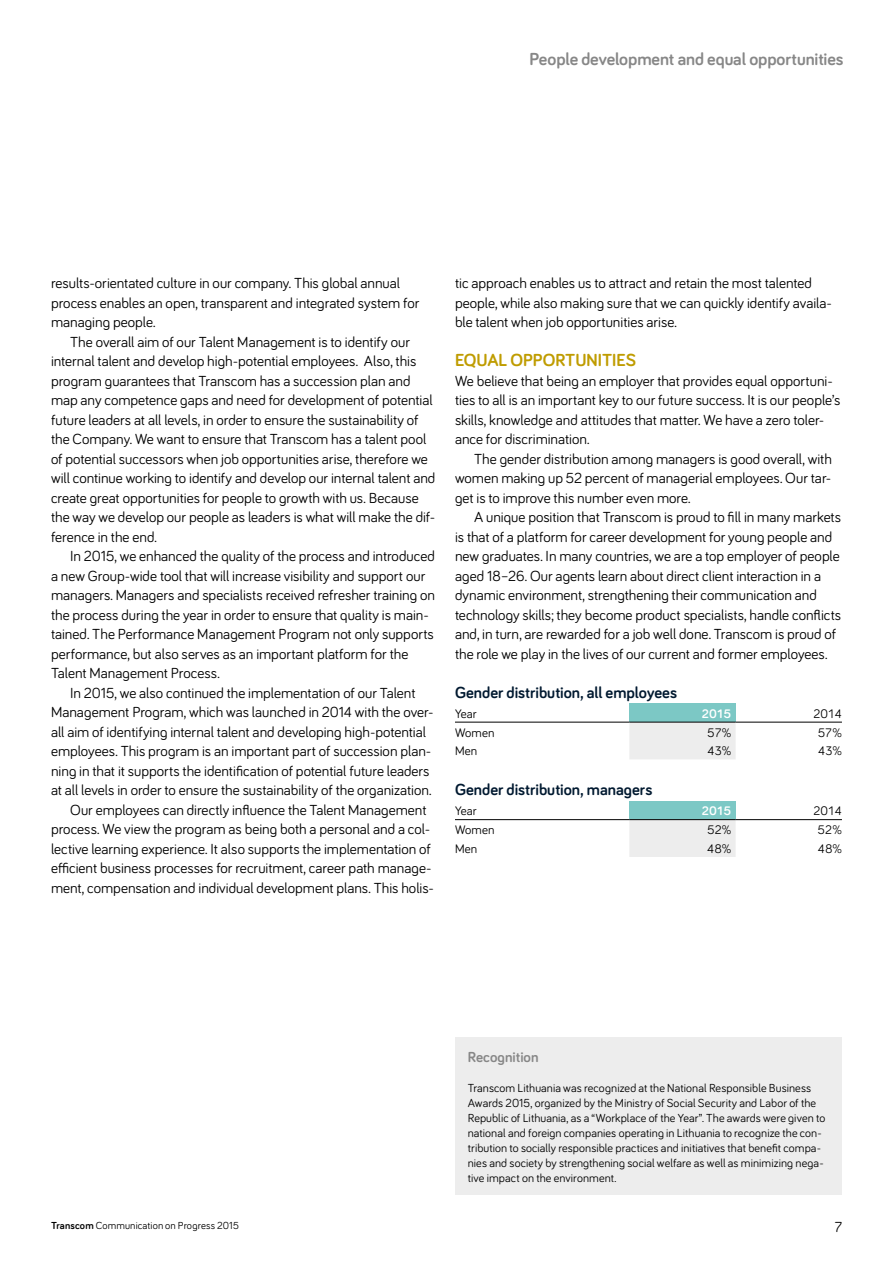
<style>
.page{position:relative;width:893px;height:1263px;background:#fff}
.page>*{position:absolute;margin:0;border:0;box-sizing:border-box;transform-origin:0 0}
.t1{font:700 18px "Bariol";letter-spacing:-.005em;color:#878787}
.t2{font:700 18px "Bariol";letter-spacing:-.005em;color:#bf9c00}
.t3{font:700 16.5px "Bariol";color:#001930}
.t4{font:15px/19.5px "Bariol";color:#000}
.t5{font:700 15px "Bariol";letter-spacing:.005em;color:#878787}
.t6{font:12.75px "Bariol";letter-spacing:-.005em;color:#000}
.t7{font:700 12.75px "Bariol";letter-spacing:-.015em;color:#fff}
.t8{font:12px/15px "Bariol";letter-spacing:.01em;color:#000}
.t9{font:10.5px "Bariol";letter-spacing:.015em;color:#000}
.s1{font-weight:700}
</style>
<div class="page">
<div style="left:629px;top:704px;width:107px;height:18px;background:#7cc8c5"></div>
<div style="left:629px;top:723px;width:107px;height:36px;background:#ededed"></div>
<hr style="left:455px;top:722px;width:174px;height:1px;background:#000">
<hr style="left:629px;top:722px;width:107px;height:1px;background:#000">
<hr style="left:736px;top:722px;width:106px;height:1px;background:#000">
<div style="left:629px;top:801px;width:107px;height:19px;background:#7cc8c5"></div>
<div style="left:629px;top:820px;width:107px;height:37px;background:#ededed"></div>
<hr style="left:455px;top:819px;width:174px;height:1px;background:#000">
<hr style="left:629px;top:819px;width:107px;height:1px;background:#000">
<hr style="left:736px;top:819px;width:106px;height:1px;background:#000">
<div style="left:455px;top:1037px;width:387px;height:158px;background:#ededed"></div>
<p class="t1" style="left:529px;top:47px;width:316px">People development and equal opportunities</p>
<p class="t4" style="left:51px;top:273px;width:370px">results-orientated culture in our company. This global annual process enables an open, transparent and integrated system for managing people.</p>
<p class="t4" style="left:51px;top:331px;width:386px;text-indent:19px">The overall aim of our Talent Management is to identify our internal talent and develop high-potential employees. Also, this program guarantees that Transcom has a succession plan and map any competence gaps and need for development of potential future leaders at all levels, in order to ensure the sustainability of the Company. We want to ensure that Transcom has a talent pool of potential successors when job opportunities arise, therefore we will continue working to identify and develop our internal talent and create great opportunities for people to growth with us. Because the way we develop our people as leaders is what will make the dif&shy;ference in the end.</p>
<p class="t4" style="left:51px;top:546px;width:386px;text-indent:19px">In 2015, we enhanced the quality of the process and introduced a new Group-wide tool that will increase visibility and support our managers. Managers and specialists received refresher training on the process during the year in order to ensure that quality is main&shy;tained. The Performance Management Program not only supports performance, but also serves as an important platform for the Talent Management Process.</p>
<p class="t4" style="left:70px;top:682px;width:347px">In 2015, we also continued the implementation of our Talent</p>
<p class="t4" style="left:51px;top:702px;width:384px">Management Program, which was launched in 2014 with the over-</p>
<p class="t4" style="left:51px;top:721px;width:376px">all aim of identifying internal talent and developing high-potential</p>
<p class="t4" style="left:51px;top:741px;width:382px">employees. This program is an important part of succession plan-</p>
<p class="t4" style="left:51px;top:760px;width:380px">ning in that it supports the identification of potential future leaders</p>
<p class="t4" style="left:51px;top:780px;width:382px">at all levels in order to ensure the sustainability of the organization.</p>
<p class="t4" style="left:70px;top:799px;width:358px">Our employees can directly influence the Talent Management</p>
<p class="t4" style="left:51px;top:819px;width:381px">process. We view the program as being both a personal and a col-</p>
<p class="t4" style="left:51px;top:838px;width:381px">lective learning experience. It also supports the implementation of</p>
<p class="t4" style="left:51px;top:858px;width:382px">efficient business processes for recruitment, career path manage-</p>
<p class="t4" style="left:51px;top:877px;width:384px">ment, compensation and individual development plans. This holis-</p>
<p class="t4" style="left:455px;top:273px;width:378px">tic approach enables us to attract and retain the most talented people, while also making sure that we can quickly identify availa&shy;ble talent when job opportunities arise.</p>
<p class="t2" style="left:455px;top:348px;width:182px">EQUAL OPPORTUNITIES</p>
<p class="t4" style="left:455px;top:370px;width:387px">We believe that being an employer that provides equal opportuni&shy;ties to all is an important key to our future success. It is our people’s skills, knowledge and attitudes that matter. We have a zero toler&shy;ance for discrimination.</p>
<p class="t4" style="left:455px;top:448px;width:378px;text-align:justify;text-indent:19px">The gender distribution among managers is good overall, with women making up 52 percent of managerial employees. Our tar&shy;get is to improve this number even more.</p>
<p class="t4" style="left:455px;top:507px;width:388px;text-indent:19px">A unique position that Transcom is proud to fill in many markets is that of a platform for career development for young people and new graduates. In many countries, we are a top employer of people aged 18–26. Our agents learn about direct client interaction in a dynamic environment, strengthening their communication and technology skills; they become product specialists, handle conflicts and, in turn, are rewarded for a job well done. Transcom is proud of the role we play in the lives of our current and former employees.</p>
<p class="t3" style="left:455px;top:681px;width:224px">Gender distribution, all employees</p>
<p class="t6" style="left:455px;top:705px;width:23px">Year</p>
<p class="t7" style="left:702px;top:705px;width:31px">2015</p>
<p class="t6" style="left:813px;top:705px;width:30px">2014</p>
<p class="t6" style="left:455px;top:724px;width:41px">Women</p>
<p class="t6" style="left:707px;top:724px;width:26px">57%</p>
<p class="t6" style="left:818px;top:724px;width:26px">57%</p>
<p class="t6" style="left:455px;top:742px;width:24px">Men</p>
<p class="t6" style="left:707px;top:742px;width:26px">43%</p>
<p class="t6" style="left:818px;top:742px;width:26px">43%</p>
<p class="t3" style="left:455px;top:778px;width:199px">Gender distribution, managers</p>
<p class="t6" style="left:455px;top:802px;width:23px">Year</p>
<p class="t7" style="left:702px;top:802px;width:31px">2015</p>
<p class="t6" style="left:813px;top:802px;width:30px">2014</p>
<p class="t6" style="left:455px;top:821px;width:41px">Women</p>
<p class="t6" style="left:707px;top:821px;width:26px">52%</p>
<p class="t6" style="left:818px;top:821px;width:26px">52%</p>
<p class="t6" style="left:455px;top:840px;width:24px">Men</p>
<p class="t6" style="left:707px;top:840px;width:26px">48%</p>
<p class="t6" style="left:817px;top:840px;width:26px">48%</p>
<p class="t5" style="left:468px;top:1047px;width:72px">Recognition</p>
<p class="t8" style="left:468px;top:1080px;width:359px">Transcom Lithuania was recognized at the National Responsible Business Awards 2015, organized by the Ministry of Social Security and Labor of the Republic of Lithuania, as a “Workplace of the Year”. The awards were given to national and foreign companies operating in Lithuania to recognize the con&shy;tribution to socially responsible practices and initiatives that benefit compa&shy;nies and society by strengthening social welfare as well as minimizing nega&shy;tive impact on the environment.</p>
<p class="t9" style="left:51px;top:1218px;width:189px"><span class="s1">Transcom</span> Communication on Progress 2015</p>
<p class="t4" style="left:835px;top:1217px;width:9px">7</p>
</div>
